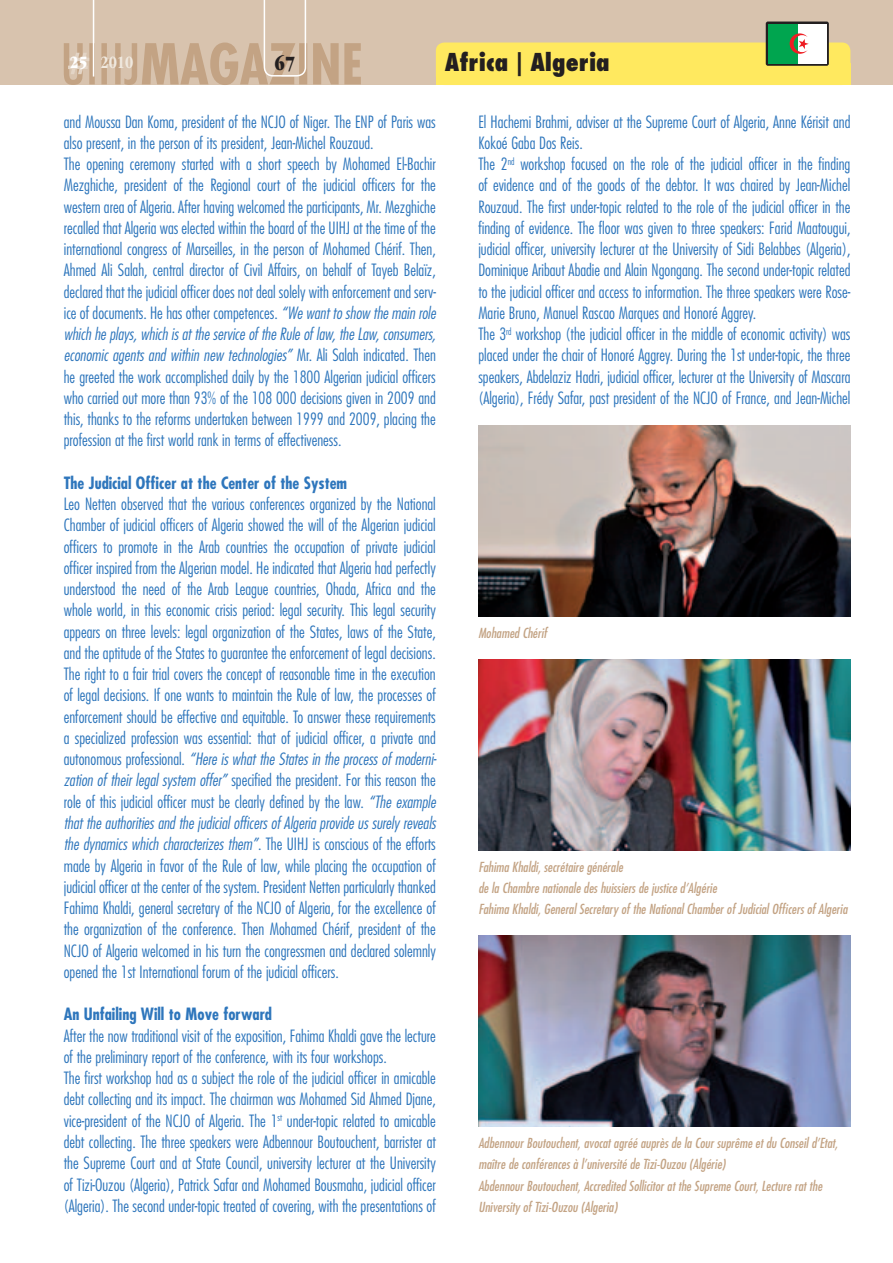
<style>
.page{position:relative;width:893px;height:1263px;background:#fff}
.page>*{position:absolute;margin:0;border:0;box-sizing:border-box;transform-origin:0 0}
.t1{font:800 condensed 24px "Futura Std";color:#231f20}
.t2{font:21px "ITC Garamond Std Ult Cond";color:#231f20}
.t3{font:700 condensed 18px "ITC Garamond Std";color:#f0e9df}
.t4{font:300 condensed 16.5px/21.3px "Futura Std";color:#2e76bc}
.t5{font:700 condensed 16.5px "Futura Std";color:#2e76bc}
.t6{font:italic condensed 13.5px/21.3px "Futura Std";color:#c3a384}
.s1{font-family:"ITC Garamond Std Ult Cond";font-weight:400;font-stretch:normal;color:#fff}
.s2{font-style:italic}
</style>
<div class="page">
<div style="left:0;top:0;width:893px;height:85px;background:#d8c3ae"></div>
<svg style="left:64px;top:0;width:297px;height:85px"></svg>
<div style="left:436px;top:43px;width:414px;height:42px;background:#ffe95f;border-radius:9px"></div>
<img style="left:478px;top:659px;width:372px;height:191px">
<img style="left:478px;top:425px;width:372px;height:192px">
<img style="left:478px;top:935px;width:372px;height:192px">
<div style="left:766px;top:22px;width:63px;height:44px;background:#231f20;border-radius:2px"></div>
<div style="left:768px;top:24px;width:59px;height:40px;background:#fff"></div>
<div style="left:768px;top:24px;width:29px;height:40px;background:#00a54f"></div>
<svg style="left:790px;top:33px;width:19px;height:21px"></svg>
<p class="t3" style="left:70px;top:52px;width:65px"><span class="s1">25</span> 2010</p>
<p class="t2" style="left:274px;top:51px;width:22px">67</p>
<h1 class="t1" style="left:445px;top:47px;width:167px">Africa | Algeria</h1>
<p class="t4" style="left:64px;top:111px;width:374px">and Moussa Dan Koma, president of the NCJO of Niger. The ENP of Paris was also present, in the person of its president, Jean-Michel Rouzaud.<br>The opening ceremony started with a short speech by Mohamed El-Bachir Mezghiche, president of the Regional court of the judicial officers for the western area of Algeria. After having welcomed the participants, Mr. Mezghiche recalled that Algeria was elected within the board of the UIHJ at the time of the international congress of Marseilles, in the person of Mohamed Chérif. Then, Ahmed Ali Salah, central director of Civil Affairs, on behalf of Tayeb Belaïz, declared that the judicial officer does not deal solely with enforcement and serv&shy;ice of documents. He has other competences. <span class="s2">“We want to show the main role which he plays, which is at the service of the Rule of law, the Law, consumers, economic agents and within new technologies”</span> Mr. Ali Salah indicated. Then he greeted the work accomplished daily by the 1800 Algerian judicial officers who carried out more than 93% of the 108 000 decisions given in 2009 and this, thanks to the reforms undertaken between 1999 and 2009, placing the profession at the first world rank in terms of effectiveness.</p>
<p class="t5" style="left:64px;top:473px;width:285px">The Judicial Officer at the Center of the System</p>
<p class="t4" style="left:64px;top:493px;width:374px;text-align:justify">Leo Netten observed that the various conferences organized by the National Chamber of judicial officers of Algeria showed the will of the Algerian judicial officers to promote in the Arab countries the occupation of private judicial officer inspired from the Algerian model. He indicated that Algeria had perfectly understood the need of the Arab League countries, Ohada, Africa and the whole world, in this economic crisis period: legal security. This legal security appears on three levels: legal organization of the States, laws of the State, and the aptitude of the States to guarantee the enforcement of legal decisions.<br>The right to a fair trial covers the concept of reasonable time in the execution of legal decisions. If one wants to maintain the Rule of law, the processes of enforcement should be effective and equitable. To answer these requirements a specialized profession was essential: that of judicial officer, a private and autonomous professional. <span class="s2">“Here is what the States in the process of moderni&shy;zation of their legal system offer”</span> specified the president. For this reason the role of this judicial officer must be clearly defined by the law. <span class="s2">“The example that the authorities and the judicial officers of Algeria provide us surely reveals the dynamics which characterizes them”</span>. The UIHJ is conscious of the efforts made by Algeria in favor of the Rule of law, while placing the occupation of judicial officer at the center of the system. President Netten particularly thanked Fahima Khaldi, general secretary of the NCJO of Algeria, for the excellence of the organization of the conference. Then Mohamed Chérif, president of the NCJO of Algeria welcomed in his turn the congressmen and declared solemnly opened the 1st International forum of the judicial officers.</p>
<p class="t5" style="left:64px;top:1004px;width:210px">An Unfailing Will to Move forward</p>
<p class="t4" style="left:64px;top:1025px;width:374px">After the now traditional visit of the exposition, Fahima Khaldi gave the lecture of the preliminary report of the conference, with its four workshops.<br>The first workshop had as a subject the role of the judicial officer in amicable debt collecting and its impact. The chairman was Mohamed Sid Ahmed Djane, vice-president of the NCJO of Algeria. The 1<sup>st</sup> under-topic related to amicable debt collecting. The three speakers were Adbennour Boutouchent, barrister at the Supreme Court and at State Council, university lecturer at the University of Tizi-Ouzou (Algeria), Patrick Safar and Mohamed Bousmaha, judicial officer (Algeria). The second under-topic treated of covering, with the presentations of</p>
<p class="t4" style="left:478px;top:111px;width:374px">El Hachemi Brahmi, adviser at the Supreme Court of Algeria, Anne Kérisit and Kokoé Gaba Dos Reis.<br>The 2<sup>nd</sup> workshop focused on the role of the judicial officer in the finding of evidence and of the goods of the debtor. It was chaired by Jean-Michel Rouzaud. The first under-topic related to the role of the judicial officer in the finding of evidence. The floor was given to three speakers: Farid Maatougui, judicial officer, university lecturer at the University of Sidi Belabbes (Algeria), Dominique Aribaut Abadie and Alain Ngongang. The second under-topic related to the judicial officer and access to information. The three speakers were Rose-Marie Bruno, Manuel Rascao Marques and Honoré Aggrey.<br>The 3<sup>rd</sup> workshop (the judicial officer in the middle of economic activity) was placed under the chair of Honoré Aggrey. During the 1st under-topic, the three speakers, Abdelaziz Hadri, judicial officer, lecturer at the University of Mascara (Algeria), Frédy Safar, past president of the NCJO of France, and Jean-Michel</p>
<p class="t6" style="left:478px;top:623px;width:70px">Mohamed Chérif</p>
<p class="t6" style="left:478px;top:856px;width:371px">Fahima Khaldi, secrétaire générale<br>de la Chambre nationale des huissiers de justice d’Algérie<br>Fahima Khaldi, General Secretary of the National Chamber of Judicial Officers of Algeria</p>
<p class="t6" style="left:478px;top:1133px;width:361px">Adbennour Boutouchent, avocat agréé auprès de la Cour suprême et du Conseil d’Etat, maître de conférences à l’université de Tizi-Ouzou (Algérie)<br>Abdennour Boutouchent, Accredited Sollicitor at the Supreme Court, Lecture rat the University of Tizi-Ouzou (Algeria)</p>
</div>
